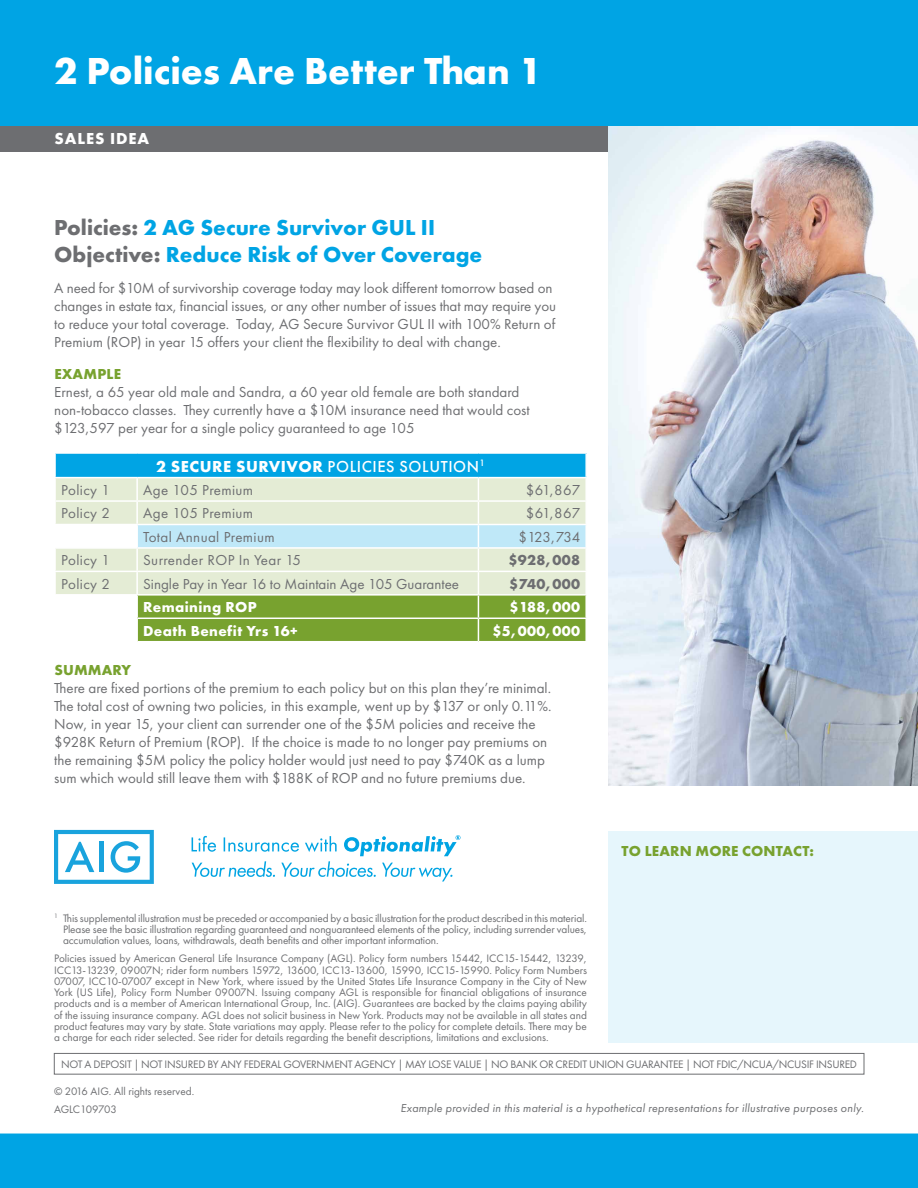
<style>
.page{position:relative;width:918px;height:1188px;background:#fff}
.page>*{position:absolute;margin:0;border:0;box-sizing:border-box;transform-origin:0 0}
.t1{font:700 39px "Futura PT";color:#fff}
.t2{font:700 22.5px/27px "Futura PT";color:#00a4e4}
.t3{font:500 16.5px "Futura PT";letter-spacing:.035em;color:#fff}
.t4{font:700 16.5px "Futura PT";letter-spacing:.06em;color:#fff}
.t5{font:15px/18px "Futura PT";color:#6d6e71}
.t6{font:15px "Futura PT";letter-spacing:.025em;color:#6d6e71}
.t7{font:700 15px "Futura PT";letter-spacing:.025em;color:#fff}
.t8{font:700 15px "Futura PT";letter-spacing:.01em;color:#78a22f}
.t9{font:700 15px "Futura PT";letter-spacing:.025em;color:#6d6e71}
.t10{font:italic 12px "Futura PT";letter-spacing:.02em;color:#6d6e71}
.t11{font:11.25px/11.2px "Futura PT";letter-spacing:-.02em;color:#6d6e71;text-align:justify}
.t12{font:11.25px/18px "Futura PT";color:#6d6e71}
.s1{color:#6d6e71}
.s2{font-weight:700}
</style>
<div class="page">
<div style="left:0;top:125px;width:608px;height:27px;background:#6d6e71"></div>
<img style="left:608px;top:125px;width:310px;height:660px">
<div style="left:0;top:0;width:918px;height:125px;background:#00a4e4"></div>
<div style="left:0;top:1134px;width:918px;height:54px;background:#00a4e4"></div>
<div style="left:55px;top:453px;width:531px;height:25px;background:#00a4e4"></div>
<svg style="left:56px;top:478px;width:80px;height:116px;fill:#e4ecd5"></svg>
<hr style="left:54px;top:452px;width:83px;height:2px;background:#fff">
<hr style="left:54px;top:454px;width:2px;height:23px;background:#fff">
<hr style="left:137px;top:452px;width:341px;height:2px;background:#fff">
<hr style="left:478px;top:452px;width:109px;height:2px;background:#fff">
<hr style="left:54px;top:477px;width:83px;height:1px;background:#fff">
<hr style="left:137px;top:477px;width:341px;height:1px;background:#fff">
<hr style="left:478px;top:477px;width:109px;height:1px;background:#fff">
<hr style="left:54px;top:500px;width:83px;height:2px;background:#fff">
<hr style="left:54px;top:524px;width:83px;height:1px;background:#fff">
<hr style="left:54px;top:547px;width:83px;height:2px;background:#fff">
<hr style="left:54px;top:571px;width:83px;height:1px;background:#fff">
<svg style="left:137px;top:478px;width:449px;height:163px;background:#c3d8af"></svg>
<hr style="left:585px;top:454px;width:2px;height:23px;background:#fff">
<hr style="left:585px;top:478px;width:2px;height:22px;background:#fff">
<hr style="left:585px;top:502px;width:2px;height:22px;background:#fff">
<hr style="left:585px;top:549px;width:2px;height:22px;background:#fff">
<hr style="left:585px;top:572px;width:2px;height:22px;background:#fff">
<hr style="left:585px;top:596px;width:2px;height:22px;background:#fff">
<hr style="left:585px;top:619px;width:2px;height:22px;background:#fff">
<hr style="left:585px;top:525px;width:2px;height:22px;background:#fff">
<svg style="left:54px;top:830px;width:100px;height:54px"></svg>
<div style="left:99px;top:842px;width:5px;height:30px;background:#19a3dd"></div>
<div style="left:54px;top:1053px;width:810px;height:21px;border:1px solid #6d6e71"></div>
<div style="left:608px;top:831px;width:310px;height:211px;background:#e6f6fc"></div>
<svg style="left:192px;top:835px;width:269px;height:46px"></svg>
<h1 class="t1" style="left:54px;top:46px;width:490px">2 Policies Are Better Than 1</h1>
<h3 class="t4" style="left:54px;top:128px;width:96px">SALES IDEA</h3>
<h2 class="t2" style="left:54px;top:213px;width:430px"><span class="s1">Policies:</span> 2 AG Secure Survivor GUL II<br><span class="s1">Objective:</span> Reduce Risk of Over Coverage</h2>
<p class="t5" style="left:54px;top:279px;width:503px">A need for $10M of survivorship coverage today may look different tomorrow based on changes in estate tax, financial issues, or any other number of issues that may require you to reduce your total coverage. Today, AG Secure Survivor GUL II with 100% Return of Premium (ROP) in year 15 offers your client the flexibility to deal with change.</p>
<h3 class="t8" style="left:54px;top:364px;width:68px">EXAMPLE</h3>
<h3 class="t5" style="left:54px;top:383px;width:477px">Ernest, a 65 year old male and Sandra, a 60 year old female are both standard non-tobacco classes. They currently have a $10M insurance need that would cost $123,597 per year for a single policy guaranteed to age 105</h3>
<h3 class="t3" style="left:156px;top:456px;width:330px"><span class="s2">2 SECURE SURVIVOR</span> POLICIES SOLUTION<sup>1</sup></h3>
<h3 class="t5" style="left:61px;top:481px;width:50px">Policy 1</h3>
<h3 class="t6" style="left:143px;top:481px;width:112px">Age 105 Premium</h3>
<h3 class="t5" style="left:526px;top:481px;width:56px">$61,867</h3>
<h3 class="t5" style="left:61px;top:504px;width:50px">Policy 2</h3>
<h3 class="t6" style="left:143px;top:505px;width:112px">Age 105 Premium</h3>
<h3 class="t5" style="left:526px;top:504px;width:56px">$61,867</h3>
<h3 class="t6" style="left:143px;top:528px;width:133px">Total Annual Premium</h3>
<h3 class="t5" style="left:519px;top:528px;width:63px">$123,734</h3>
<h3 class="t5" style="left:61px;top:551px;width:50px">Policy 1</h3>
<h3 class="t6" style="left:143px;top:551px;width:159px">Surrender ROP In Year 15</h3>
<h3 class="t9" style="left:508px;top:551px;width:73px">$928,008</h3>
<h3 class="t5" style="left:61px;top:575px;width:50px">Policy 2</h3>
<h3 class="t5" style="left:143px;top:575px;width:318px">Single Pay in Year 16 to Maintain Age 105 Guarantee</h3>
<h3 class="t9" style="left:509px;top:574px;width:72px">$740,000</h3>
<h3 class="t7" style="left:143px;top:598px;width:115px">Remaining ROP</h3>
<h3 class="t7" style="left:510px;top:598px;width:72px">$188,000</h3>
<h3 class="t7" style="left:143px;top:621px;width:156px">Death Benefit Yrs 16+</h3>
<h3 class="t7" style="left:492px;top:621px;width:89px">$5,000,000</h3>
<h3 class="t8" style="left:54px;top:660px;width:78px">SUMMARY</h3>
<p class="t5" style="left:54px;top:679px;width:499px">There are fixed portions of the premium to each policy but on this plan they’re minimal.<br>The total cost of owning two policies, in this example, went up by $137 or only 0.11%.<br>Now, in year 15, your client can surrender one of the $5M policies and receive the $928K Return of Premium (ROP). If the choice is made to no longer pay premiums on the remaining $5M policy the policy holder would just need to pay $740K as a lump sum which would still leave them with $188K of ROP and no future premiums due.</p>
<p class="t11" style="left:63px;top:912px;width:526px;text-indent:-9px"><sup>1</sup> This supplemental illustration must be preceded or accompanied by a basic illustration for the product described in this material.<br>Please see the basic illustration regarding guaranteed and nonguaranteed elements of the policy, including surrender values, accumulation values, loans, withdrawals, death benefits and other important information.</p>
<p class="t11" style="left:54px;top:953px;width:535px">Policies issued by American General Life Insurance Company (AGL). Policy form numbers 15442, ICC15-15442, 13239, ICC13-13239, 09007N; rider form numbers 15972, 13600, ICC13-13600, 15990, ICC15-15990. Policy Form Numbers 07007, ICC10-07007 except in New York, where issued by the United States Life Insurance Company in the City of New York (US Life), Policy Form Number 09007N. Issuing company AGL is responsible for financial obligations of insurance products and is a member of American International Group, Inc. (AIG). Guarantees are backed by the claims paying ability of the issuing insurance company. AGL does not solicit business in New York. Products may not be available in all states and product features may vary by state. State variations may apply. Please refer to the policy for complete details. There may be a charge for each rider selected. See rider for details regarding the benefit descriptions, limitations and exclusions.</p>
<h3 class="t8" style="left:622px;top:841px;width:194px">TO LEARN MORE CONTACT:</h3>
<p class="t11" style="left:61px;top:1059px;width:797px">NOT A DEPOSIT | NOT INSURED BY ANY FEDERAL GOVERNMENT AGENCY | MAY LOSE VALUE | NO BANK OR CREDIT UNION GUARANTEE | NOT FDIC/NCUA/NCUSIF INSURED</p>
<p class="t12" style="left:54px;top:1082px;width:142px">© 2016 AIG. All rights reserved.<br>AGLC109703</p>
<p class="t10" style="left:401px;top:1101px;width:465px">Example provided in this material is a hypothetical representations for illustrative purposes only.</p>
</div>
